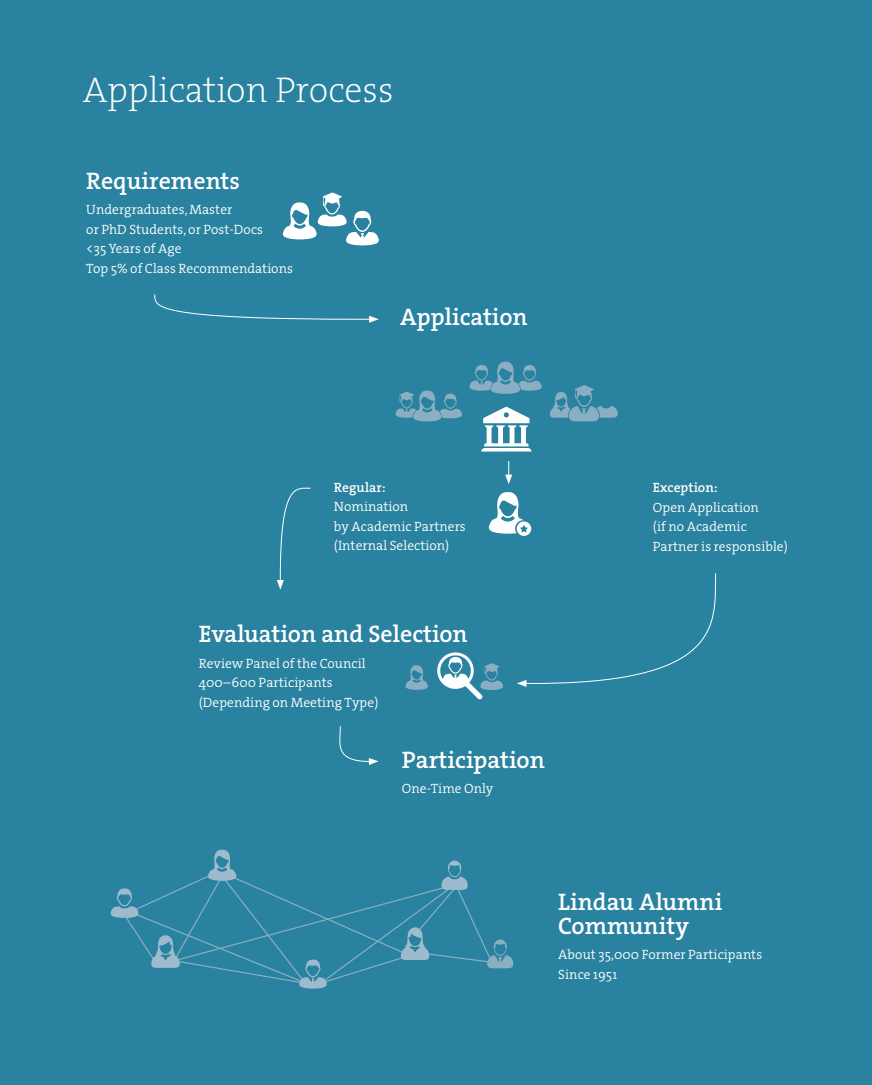
<style>
.page{position:relative;width:872px;height:1085px;background:#fff}
.page>*{position:absolute;margin:0;border:0;box-sizing:border-box;transform-origin:0 0}
.t1{font:200 36px "The Serif W2";color:#fff}
.t2{font:600 24px/24px "The Serif W6";color:#fff}
.t3{font:300 13.5px/19.5px "The Serif W4";letter-spacing:.005em;color:#fff}
.t4{font:600 13.5px "The Serif W6";letter-spacing:.005em;color:#fff}
</style>
<div class="page">
<div style="left:0;top:0;width:872px;height:1084px;background:#29829f"></div>
<svg style="left:282px;top:192px;width:97px;height:53px"></svg>
<svg style="left:405px;top:665px;width:23px;height:24px"></svg>
<svg style="left:437px;top:652px;width:66px;height:48px"></svg>
<svg style="left:110px;top:849px;width:403px;height:139px"></svg>
<svg style="left:339px;top:726px;width:39px;height:38px"></svg>
<svg style="left:277px;top:487px;width:34px;height:102px"></svg>
<svg style="left:517px;top:573px;width:200px;height:113px"></svg>
<svg style="left:154px;top:294px;width:225px;height:29px"></svg>
<svg style="left:469px;top:362px;width:73px;height:32px"></svg>
<svg style="left:395px;top:390px;width:67px;height:31px"></svg>
<svg style="left:550px;top:385px;width:68px;height:36px"></svg>
<svg style="left:488px;top:492px;width:43px;height:44px"></svg>
<svg style="left:481px;top:406px;width:50px;height:45px"></svg>
<svg style="left:505px;top:461px;width:7px;height:23px"></svg>
<h1 class="t1" style="left:83px;top:67px;width:312px">Application Process</h1>
<h2 class="t2" style="left:86px;top:169px;width:155px">Requirements</h2>
<p class="t3" style="left:86px;top:200px;width:208px">Undergraduates, Master<br>or PhD Students, or Post-Docs<br>&lt;35 Years of Age<br>Top 5% of Class Recommendations</p>
<h2 class="t2" style="left:400px;top:305px;width:129px">Application</h2>
<p class="t4" style="left:334px;top:478px;width:53px">Regular:</p>
<p class="t3" style="left:334px;top:497px;width:133px">Nomination<br>by Academic Partners (Internal Selection)</p>
<h2 class="t2" style="left:199px;top:622px;width:270px">Evaluation and Selection</h2>
<p class="t3" style="left:199px;top:653px;width:181px">Review Panel of the Council<br>400–600 Participants (Depending on Meeting Type)</p>
<h2 class="t2" style="left:402px;top:747px;width:144px">Participation</h2>
<p class="t3" style="left:402px;top:778px;width:93px">One-Time Only</p>
<p class="t4" style="left:653px;top:479px;width:66px">Exception:</p>
<p class="t3" style="left:653px;top:497px;width:136px">Open Application<br>(if no Academic<br>Partner is responsible)</p>
<h2 class="t2" style="left:558px;top:889px;width:166px">Lindau Alumni<br>Community</h2>
<p class="t3" style="left:558px;top:944px;width:205px">About 35,000 Former Participants<br>Since 1951</p>
</div>
